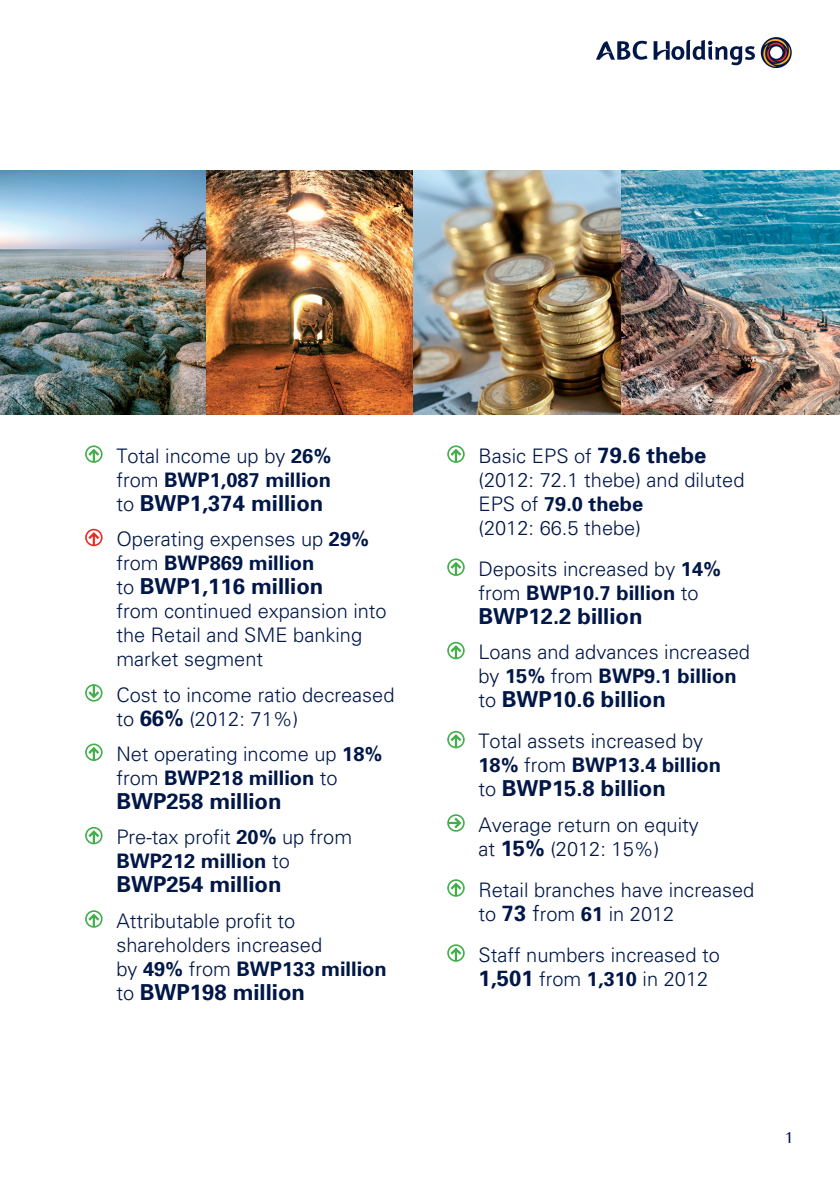
<style>
.page{position:relative;width:840px;height:1191px;background:#fff}
.page>*{position:absolute;margin:0;border:0;box-sizing:border-box;transform-origin:0 0}
.t1{font:700 22px "Univers";color:#001748}
.t2{font:300 20px/24px "Univers";color:#001748}
.t3{font:300 16px "Cosmos";color:#001748}
.s1{font-weight:700}
.s2{font-weight:300;font-size:20px}
.s3{font-weight:700;font-size:22px}
.s4{font-size:22px}
</style>
<div class="page">
<svg style="left:85px;top:445px;width:17px;height:18px"></svg>
<svg style="left:85px;top:529px;width:17px;height:17px"></svg>
<svg style="left:85px;top:684px;width:17px;height:17px"></svg>
<svg style="left:85px;top:743px;width:17px;height:18px"></svg>
<svg style="left:85px;top:827px;width:17px;height:17px"></svg>
<svg style="left:85px;top:910px;width:17px;height:17px"></svg>
<svg style="left:596px;top:41px;width:51px;height:19px"></svg>
<svg style="left:653px;top:40px;width:101px;height:25px"></svg>
<svg style="left:760px;top:37px;width:31px;height:31px"></svg>
<svg style="left:447px;top:445px;width:17px;height:18px"></svg>
<svg style="left:447px;top:558px;width:17px;height:18px"></svg>
<svg style="left:447px;top:642px;width:17px;height:17px"></svg>
<svg style="left:447px;top:731px;width:17px;height:17px"></svg>
<svg style="left:447px;top:814px;width:17px;height:17px"></svg>
<svg style="left:447px;top:879px;width:17px;height:17px"></svg>
<svg style="left:447px;top:944px;width:17px;height:17px"></svg>
<img style="left:0;top:170px;width:839px;height:244px">
<p class="t2" style="left:116px;top:444px;width:216px">Total income up by <span class="s1">26% </span>from <span class="s1">BWP1,087 million</span></p>
<p class="t1" style="left:116px;top:490px;width:208px"><span class="s2">to</span> BWP1,374 million</p>
<p class="t2" style="left:116px;top:527px;width:254px">Operating expenses up <span class="s1">29% </span>from <span class="s1">BWP869 million</span></p>
<p class="t1" style="left:116px;top:573px;width:208px"><span class="s2">to</span> BWP1,116 million</p>
<p class="t2" style="left:116px;top:599px;width:272px">from continued expansion into the Retail and SME banking market segment</p>
<p class="t2" style="left:116px;top:682px;width:279px">Cost to income ratio decreased to <span class="s3">66%</span> (2012: 71%)</p>
<p class="t2" style="left:116px;top:742px;width:267px">Net operating income up <span class="s1">18% </span>from <span class="s1">BWP218 million</span> to</p>
<p class="t1" style="left:116px;top:788px;width:167px">BWP258 million</p>
<p class="t2" style="left:116px;top:825px;width:237px">Pre-tax profit <span class="s1">20%</span> up from<br><span class="s1">BWP212 million</span> to</p>
<p class="t1" style="left:116px;top:871px;width:167px">BWP254 million</p>
<p class="t2" style="left:116px;top:908px;width:272px">Attributable profit to shareholders increased<br>by <span class="s1">49%</span> from <span class="s1">BWP133 million</span></p>
<p class="t1" style="left:116px;top:978px;width:190px"><span class="s2">to</span> BWP198 million</p>
<p class="t2" style="left:478px;top:444px;width:267px">Basic EPS of <span class="s3">79.6 thebe </span>(2012: 72.1 thebe) and diluted<br>EPS of <span class="s1">79.0 thebe<br></span>(2012: 66.5 thebe)</p>
<p class="t2" style="left:478px;top:557px;width:244px">Deposits increased by <span class="s1">14% </span>from <span class="s1">BWP10.7 billion</span> to</p>
<p class="t1" style="left:478px;top:603px;width:165px">BWP12.2 billion</p>
<p class="t2" style="left:478px;top:640px;width:273px">Loans and advances increased by <span class="s1">15%</span> from <span class="s1">BWP9.1 billion</span></p>
<p class="t1" style="left:478px;top:686px;width:189px"><span class="s2">to</span> BWP10.6 billion</p>
<p class="t2" style="left:478px;top:729px;width:244px">Total assets increased by<br><span class="s1">18%</span> from <span class="s1">BWP13.4 billion</span></p>
<p class="t1" style="left:478px;top:775px;width:189px"><span class="s2">to</span> BWP15.8 billion</p>
<p class="t2" style="left:478px;top:812px;width:222px">Average return on equity at <span class="s3">15%</span> (2012: 15%)</p>
<p class="t2" style="left:478px;top:877px;width:277px">Retail branches have increased to <span class="s3">73</span> <span class="s4">f</span>rom <span class="s1">61</span> in 2012</p>
<p class="t2" style="left:478px;top:942px;width:243px">Staff numbers increased to<br><span class="s3">1,501</span> from <span class="s1">1,310</span> in 2012</p>
<p class="t3" style="left:783px;top:1128px;width:11px">1</p>
</div>
